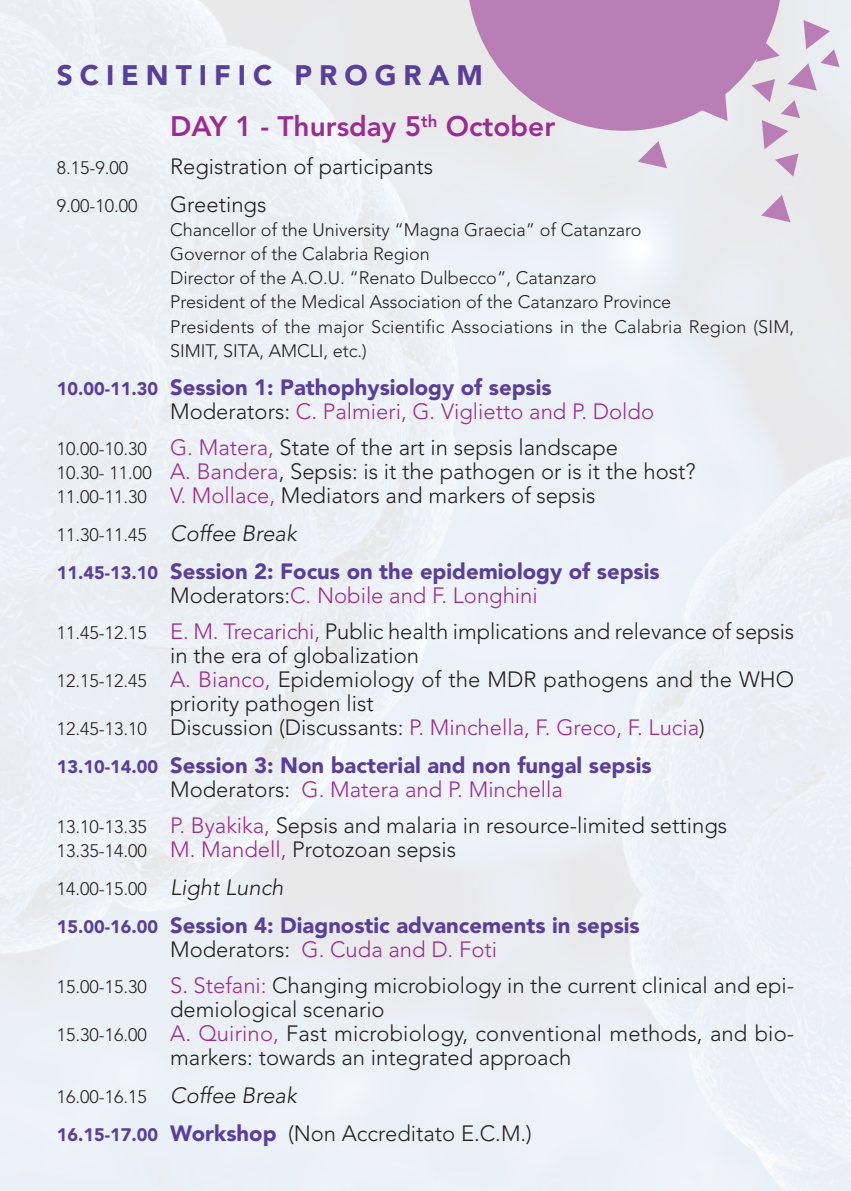
<style>
.page{position:relative;width:851px;height:1191px;background:#fff}
.page>*{position:absolute;margin:0;border:0;box-sizing:border-box;transform-origin:0 0}
.t1{font:800 28px/51.6px "Avenir";color:#9a2c91}
.t2{font:300 22px/24px "Avenir";color:#231f20}
.t3{font:900 22px/24px "Avenir";color:#583f99}
.t4{font:300 22px "Avenir";color:#9a2c91}
.t5{font:300 18px/24px "Avenir";color:#231f20}
.s1{font-weight:900;color:#583f99}
.s2{font-size:18px}
.s3{font-weight:300;color:#231f20}
.s4{font-weight:300;color:#9a2c91}
.s5{color:#9a2c91}
.s6{font-style:italic;font-size:22px}
.s7{font-size:18px;color:#231f20}
.s8{color:#231f20}
.s9{font-weight:900;font-size:18px;color:#583f99}
</style>
<div class="page">
<svg style="left:467px;top:0;width:161px;height:131px;background:#c89fc6"></svg>
<svg style="left:524px;top:38px;width:29px;height:27px"></svg>
<div style="left:568px;top:0;width:52px;height:67px;background:#b97eb6"></div>
<svg style="left:761px;top:195px;width:29px;height:27px"></svg>
<svg style="left:628px;top:0;width:211px;height:177px;background:#d2b7d3"></svg>
<p class="t1" style="left:170px;top:49px;width:386px;text-indent:-113px"><span class="s1">SCIENTIFIC PROGRAM<br></span>DAY 1 - Thursday 5<sup>th</sup> October</p>
<p class="t5" style="left:57px;top:156px;width:73px">8.15-9.00</p>
<p class="t2" style="left:170px;top:155px;width:264px">Registration of participants</p>
<p class="t5" style="left:57px;top:194px;width:82px">9.00-10.00</p>
<p class="t2" style="left:170px;top:193px;width:98px">Greetings</p>
<p class="t5" style="left:170px;top:218px;width:625px">Chancellor of the University “Magna Graecia” of Catanzaro<br>Governor of the Calabria Region<br>Director of the A.O.U. “Renato Dulbecco”, Catanzaro<br>President of the Medical Association of the Catanzaro Province<br>Presidents of the major Scientific Associations in the Calabria Region (SIM, SIMIT, SITA, AMCLI, etc.)</p>
<p class="t3" style="left:170px;top:374px;width:485px;text-indent:-113px"><span class="s2">10.00-11.30</span> Session 1: Pathophysiology of sepsis<br><span class="s3">Moderators:</span> <span class="s4">C. Palmieri, G. Viglietto and P. Doldo</span></p>
<p class="t2" style="left:57px;top:435px;width:640px"><span class="s2">10.00-10.30</span> <span class="s5">G. Matera,</span> State of the art in sepsis landscape<br><span class="s2">10.30- 11.00</span> <span class="s5">A. Bandera</span>, Sepsis: is it the pathogen or is it the host?<br><span class="s2">11.00-11.30</span> <span class="s5">V. Mollace,</span> Mediators and markers of sepsis</p>
<p class="t5" style="left:57px;top:522px;width:241px">11.30-11.45 <span class="s6">Coffee Break</span></p>
<p class="t3" style="left:57px;top:558px;width:604px;text-align:center"><span class="s2">11.45-13.10</span> Session 2: Focus on the epidemiology of sepsis<br><span class="s3">Moderators:</span><span class="s4">C. Nobile and F. Longhini</span></p>
<p class="t2" style="left:57px;top:619px;width:739px"><span class="s2">11.45-12.15</span> <span class="s5">E. M. Trecarichi,</span> Public health implications and relevance of sepsis</p>
<p class="t2" style="left:170px;top:643px;width:250px">in the era of globalization</p>
<p class="t2" style="left:57px;top:667px;width:739px"><span class="s2">12.15-12.45</span> <span class="s5">A. Bianco,</span> Epidemiology of the MDR pathogens and the WHO</p>
<p class="t2" style="left:170px;top:691px;width:205px">priority pathogen list</p>
<p class="t4" style="left:57px;top:714px;width:649px"><span class="s7">12.45-13.10</span> <span class="s8">Discussion (Discussants:</span> P. Minchella, F. Greco, F. Lucia<span class="s8">)</span></p>
<p class="t3" style="left:170px;top:752px;width:483px;text-indent:-113px"><span class="s2">13.10-14.00</span> Session 3: Non bacterial and non fungal sepsis<br><span class="s3">Moderators:</span> <span class="s4">G. Matera and P. Minchella</span></p>
<p class="t2" style="left:57px;top:813px;width:672px"><span class="s2">13.10-13.35</span> <span class="s5">P. Byakika,</span> Sepsis and malaria in resource-limited settings<br><span class="s2">13.35-14.00</span> <span class="s5">M. Mandell,</span> Protozoan sepsis</p>
<p class="t5" style="left:57px;top:876px;width:228px">14.00-15.00 <span class="s6">Light Lunch</span></p>
<p class="t3" style="left:170px;top:912px;width:471px;text-indent:-113px"><span class="s2">15.00-16.00</span> Session 4: Diagnostic advancements in sepsis<br><span class="s3">Moderators:</span> <span class="s4">G. Cuda and D. Foti</span></p>
<p class="t2" style="left:57px;top:973px;width:739px"><span class="s2">15.00-15.30</span> <span class="s5">S. Stefani:</span> Changing microbiology in the current clinical and epi-</p>
<p class="t2" style="left:170px;top:997px;width:216px">demiological scenario</p>
<p class="t2" style="left:57px;top:1021px;width:738px"><span class="s2">15.30-16.00</span> <span class="s5">A. Quirino,</span> Fast microbiology, conventional methods, and bio-</p>
<p class="t2" style="left:170px;top:1045px;width:403px">markers: towards an integrated approach</p>
<p class="t5" style="left:57px;top:1084px;width:241px">16.00-16.15 <span class="s6">Coffee Break</span></p>
<p class="t2" style="left:57px;top:1121px;width:476px"><span class="s9">16.15-17.00</span> <span class="s1">Workshop</span> (Non Accreditato E.C.M.)</p>
</div>
